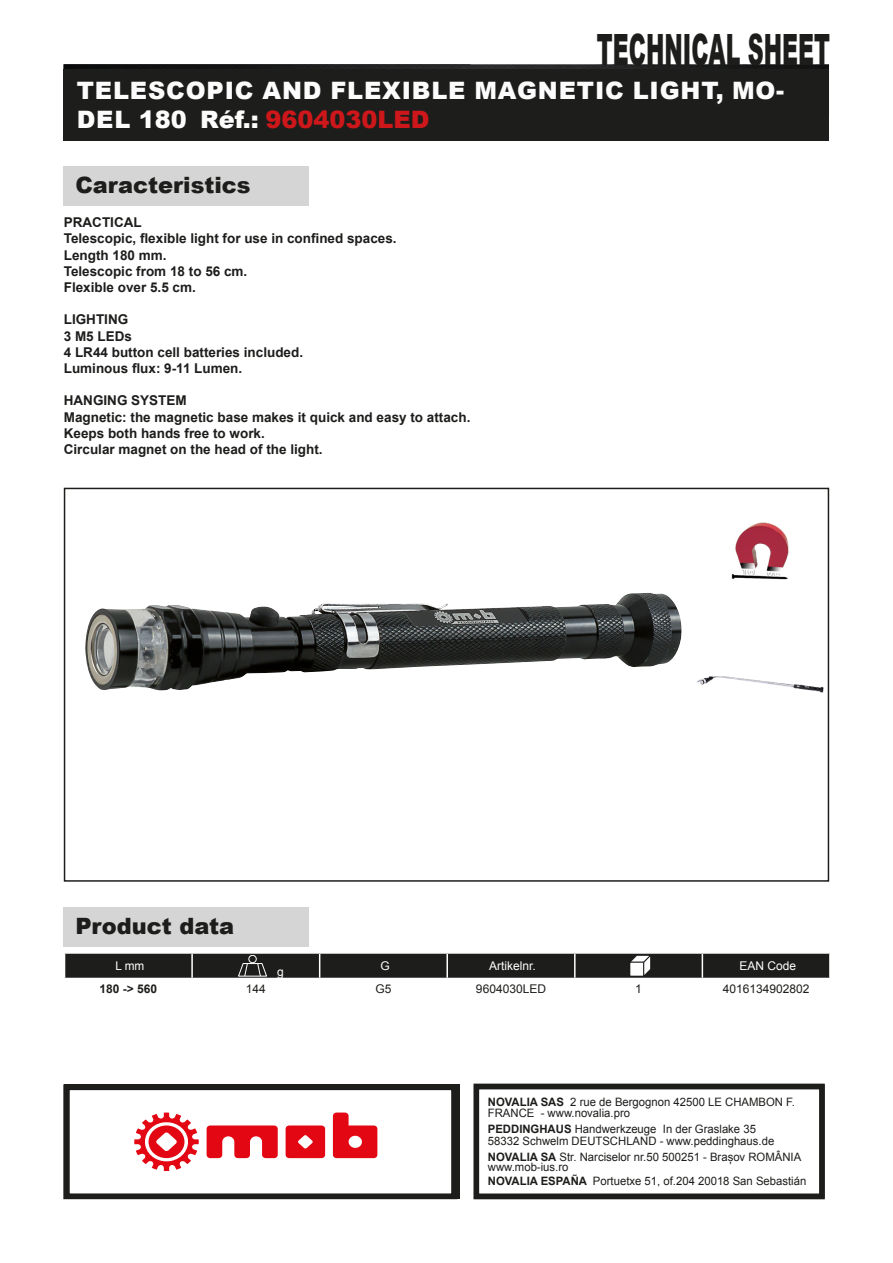
<style>
.page{position:relative;width:893px;height:1263px;background:#fff}
.page>*{position:absolute;margin:0;border:0;box-sizing:border-box;transform-origin:0 0}
.t1{font:900 43.2px "Arial";color:#1d1d1b;scale:.51 1}
.t2{font:900 24px/28.8px "Arial";letter-spacing:.035em;color:#fcfcfc}
.t3{font:900 22.5px "Arial";color:#1d1d1b}
.t4{font:700 13.5px/16.2px "Arial";color:#1d1d1b}
.t5{font:12.9px/14.2px "Arial";color:#1d1d1b}
.t6{font:700 12.9px "Arial";color:#1d1d1b}
.t7{font:12px "Arial";color:#1d1d1b}
.t8{font:12px "Arial";color:#fff}
.t9{font:700 12px "Arial";color:#1d1d1b}
.t10{font:11.55px/11.6px "Arial";color:#1d1d1b}
.s1{color:#cd171a}
.s2{font-weight:700}
</style>
<div class="page">
<img style="left:64px;top:64px;width:765px;height:5px">
<div style="left:64px;top:69px;width:765px;height:71px;background:#1d1d1b"></div>
<div style="left:64px;top:166px;width:245px;height:39px;background:#d5d5d5"></div>
<div style="left:64px;top:488px;width:765px;height:394px;border:2px solid #1d1d1b"></div>
<div style="left:64px;top:907px;width:245px;height:39px;background:#d5d5d5"></div>
<svg style="left:64px;top:953px;width:766px;height:26px;background:#353533"></svg>
<img style="left:85px;top:593px;width:597px;height:98px">
<img style="left:731px;top:522px;width:58px;height:58px">
<img style="left:697px;top:676px;width:127px;height:17px">
<div style="left:473px;top:1084px;width:352px;height:115px;border:6px solid #1d1d1b"></div>
<div style="left:64px;top:1084px;width:393px;height:115px;border:6px solid #1d1d1b"></div>
<svg style="left:207px;top:1125px;width:71px;height:33px"></svg>
<svg style="left:286px;top:1125px;width:39px;height:33px"></svg>
<svg style="left:134px;top:1112px;width:65px;height:59px"></svg>
<svg style="left:333px;top:1112px;width:44px;height:46px"></svg>
<h1 class="t1" style="left:597px;top:18px;width:458px">TECHNICAL SHEET</h1>
<h2 class="t2" style="left:77px;top:75px;width:709px">TELESCOPIC AND FLEXIBLE MAGNETIC LIGHT, MO-<br>DEL 180 Réf.: <span class="s1">9604030LED</span></h2>
<h3 class="t3" style="left:75px;top:168px;width:177px">Caracteristics</h3>
<p class="t4" style="left:64px;top:214px;width:334px">PRACTICAL<br>Telescopic, flexible light for use in confined spaces.<br>Length 180 mm.<br>Telescopic from 18 to 56 cm.<br>Flexible over 5.5 cm.</p>
<p class="t4" style="left:64px;top:312px;width:241px">LIGHTING<br>3 M5 LEDs<br>4 LR44 button cell batteries included.<br>Luminous flux: 9-11 Lumen.</p>
<p class="t4" style="left:64px;top:393px;width:408px">HANGING SYSTEM<br>Magnetic: the magnetic base makes it quick and easy to attach.<br>Keeps both hands free to work.<br>Circular magnet on the head of the light.</p>
<h3 class="t3" style="left:75px;top:909px;width:160px">Product data</h3>
<p class="t8" style="left:115px;top:957px;width:30px">L mm</p>
<p class="t8" style="left:277px;top:964px;width:8px">g</p>
<p class="t8" style="left:380px;top:957px;width:11px">G</p>
<p class="t8" style="left:489px;top:957px;width:48px">Artikelnr.</p>
<p class="t8" style="left:739px;top:957px;width:58px">EAN Code</p>
<p class="t9" style="left:99px;top:980px;width:59px">180 -&gt; 560</p>
<p class="t7" style="left:246px;top:981px;width:22px">144</p>
<p class="t7" style="left:375px;top:981px;width:18px">G5</p>
<p class="t7" style="left:476px;top:981px;width:72px">9604030LED</p>
<p class="t7" style="left:635px;top:981px;width:8px">1</p>
<p class="t7" style="left:723px;top:981px;width:88px">4016134902802</p>
<p class="t10" style="left:488px;top:1096px;width:309px"><span class="s2">NOVALIA SAS</span> 2 rue de Bergognon 42500 LE CHAMBON F.<br>FRANCE - www.novalia.pro</p>
<p class="t10" style="left:488px;top:1123px;width:288px"><span class="s2">PEDDINGHAUS</span> Handwerkzeuge In der Graslake 35<br>58332 Schwelm DEUTSCHLAND - www.peddinghaus.de</p>
<p class="t10" style="left:488px;top:1151px;width:315px;line-height:10.2px"><span class="s2">NOVALIA SA</span> Str. Narciselor nr.50 500251 - Brașov ROMÂNIA www.mob-ius.ro</p>
<p class="t10" style="left:488px;top:1175px;width:320px"><span class="s2">NOVALIA ESPAÑA</span> Portuetxe 51, of.204 20018 San Sebastián</p>
<p class="t6" style="left:504px;top:1105px;width:86px">NOVALIA SAS</p>
<p class="t5" style="left:504px;top:1121px;width:181px">2 rue de Bergognon 42500<br>LE CHAMBON FEUGEROLLES<br>FRANCE<br>www.novalia.pro</p>
</div>
